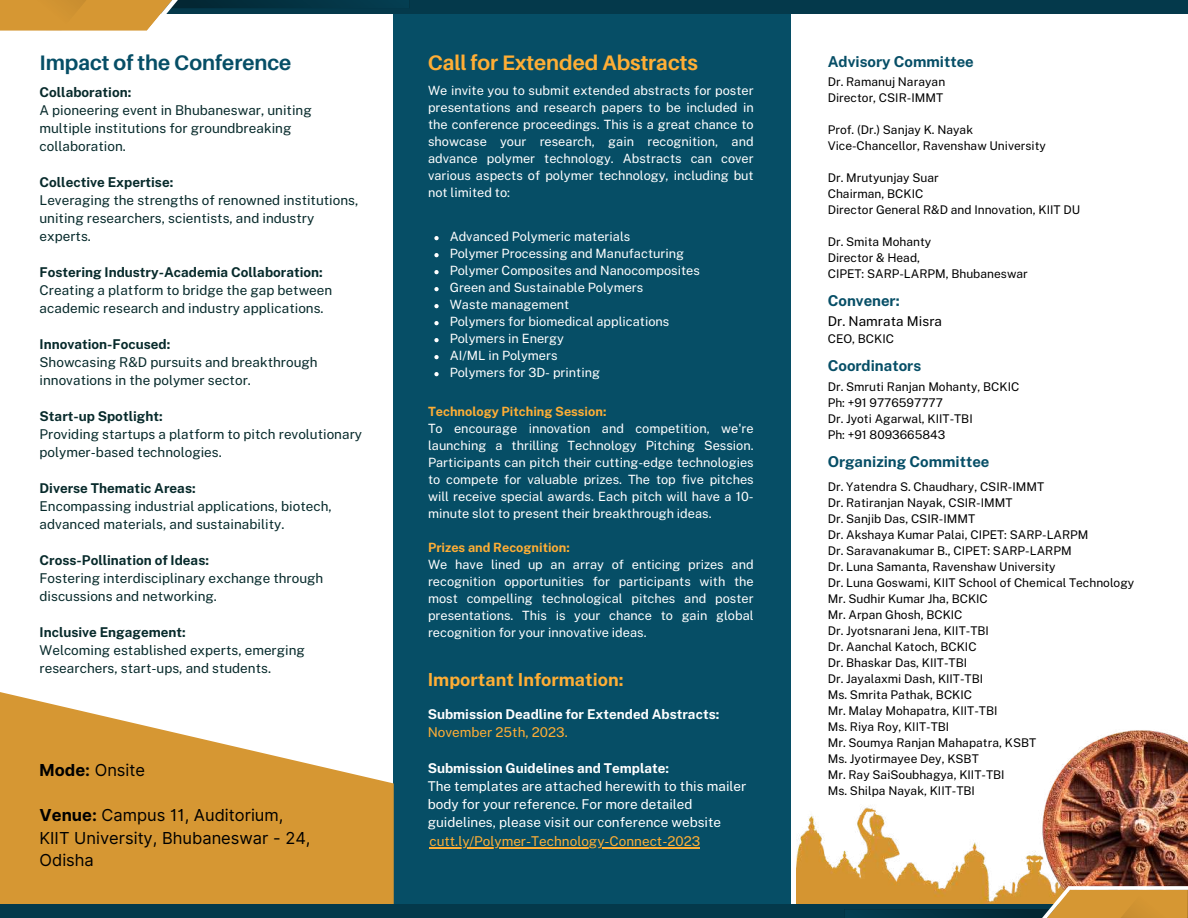
<style>
.page{position:relative;width:1188px;height:918px;background:#fff}
.page>*{position:absolute;margin:0;border:0;box-sizing:border-box;transform-origin:0 0}
.t1{font:700 21px "Aileron";color:#ffae35}
.t2{font:700 21px "Aileron";color:#064e66}
.t3{font:700 18px "Public Sans";color:#ffae35}
.t4{font:16.5px/22.5px "Inter";color:#000}
.t5{font:700 15px "Public Sans";color:#064e66}
.t6{font:13.5px/18px "Public Sans";color:#072a2b}
.t7{font:700 13.5px "Public Sans";color:#072a2b}
.t8{font:13.5px/18px "Public Sans";color:#fff}
.t9{font:700 13.5px "Public Sans";color:#fff}
.t10{font:13.5px "Public Sans";color:#ffae35}
.t11{font:13.5px "Public Sans";color:#000}
.t12{font:12.75px/17px "Public Sans";color:#fff;text-align:justify}
.t13{font:700 12.75px "Public Sans";color:#ffae35}
.t14{font:12px/16px "Public Sans";color:#000}
.s1{font-weight:700}
</style>
<div class="page">
<img style="left:796px;top:730px;width:392px;height:174px">
<div style="left:394px;top:14px;width:397px;height:890px;background:#064e66"></div>
<svg style="left:0;top:691px;width:394px;height:213px;fill:#d69733"></svg>
<div style="left:0;top:904px;width:1188px;height:14px;background:#04394b"></div>
<svg style="left:845px;top:886px;width:343px;height:32px"></svg>
<div style="left:161px;top:0;width:1027px;height:14px;background:#04394b"></div>
<svg style="left:0;top:0;width:394px;height:35px"></svg>
<hr style="left:429px;top:847px;width:271px;height:1px;background:#ffae35">
<svg style="left:434px;top:236px;width:5px;height:4px"></svg>
<svg style="left:434px;top:253px;width:5px;height:4px"></svg>
<svg style="left:434px;top:270px;width:5px;height:4px"></svg>
<svg style="left:434px;top:287px;width:5px;height:4px"></svg>
<svg style="left:434px;top:304px;width:5px;height:4px"></svg>
<svg style="left:434px;top:321px;width:5px;height:4px"></svg>
<svg style="left:434px;top:338px;width:5px;height:4px"></svg>
<svg style="left:434px;top:355px;width:5px;height:4px"></svg>
<svg style="left:434px;top:372px;width:5px;height:4px"></svg>
<h1 class="t2" style="left:40px;top:49px;width:253px">Impact of the Conference</h1>
<p class="t7" style="left:40px;top:84px;width:93px">Collaboration:</p>
<p class="t6" style="left:40px;top:101px;width:274px">A pioneering event in Bhubaneswar, uniting multiple institutions for groundbreaking collaboration.</p>
<p class="t7" style="left:40px;top:174px;width:135px">Collective Expertise:</p>
<p class="t6" style="left:40px;top:191px;width:320px">Leveraging the strengths of renowned institutions, uniting researchers, scientists, and industry experts.</p>
<p class="t7" style="left:40px;top:264px;width:285px">Fostering Industry-Academia Collaboration:</p>
<p class="t6" style="left:40px;top:281px;width:294px">Creating a platform to bridge the gap between academic research and industry applications.</p>
<p class="t7" style="left:40px;top:336px;width:132px">Innovation-Focused:</p>
<p class="t6" style="left:40px;top:353px;width:280px">Showcasing R&amp;D pursuits and breakthrough innovations in the polymer sector.</p>
<p class="t7" style="left:40px;top:408px;width:125px">Start-up Spotlight:</p>
<p class="t6" style="left:40px;top:425px;width:324px">Providing startups a platform to pitch revolutionary polymer-based technologies.</p>
<p class="t7" style="left:40px;top:480px;width:158px">Diverse Thematic Areas:</p>
<p class="t6" style="left:40px;top:497px;width:294px">Encompassing industrial applications, biotech, advanced materials, and sustainability.</p>
<p class="t7" style="left:40px;top:552px;width:171px">Cross-Pollination of Ideas:</p>
<p class="t6" style="left:40px;top:569px;width:285px">Fostering interdisciplinary exchange through discussions and networking.</p>
<p class="t7" style="left:40px;top:624px;width:148px">Inclusive Engagement:</p>
<p class="t6" style="left:40px;top:641px;width:267px">Welcoming established experts, emerging researchers, start-ups, and students.</p>
<p class="t4" style="left:40px;top:759px;width:107px"><span class="s1">Mode:</span> Onsite</p>
<p class="t4" style="left:40px;top:804px;width:273px"><span class="s1">Venue:</span> Campus 11, Auditorium,<br>KIIT University, Bhubaneswar - 24,<br>Odisha</p>
<h1 class="t1" style="left:428px;top:49px;width:272px">Call for Extended Abstracts</h1>
<p class="t12" style="left:428px;top:82px;width:327px">We invite you to submit extended abstracts for poster presentations and research papers to be included in the conference proceedings. This is a great chance to showcase your research, gain recognition, and advance polymer technology. Abstracts can cover various aspects of polymer technology, including but not limited to:</p>
<p class="t12" style="left:450px;top:228px;width:252px;text-align:left">Advanced Polymeric materials<br>Polymer Processing and Manufacturing<br>Polymer Composites and Nanocomposites<br>Green and Sustainable Polymers<br>Waste management<br>Polymers for biomedical applications<br>Polymers in Energy<br>AI/ML in Polymers<br>Polymers for 3D- printing</p>
<p class="t13" style="left:428px;top:404px;width:180px">Technology Pitching Session:</p>
<p class="t12" style="left:428px;top:420px;width:327px">To encourage innovation and competition, we're launching a thrilling Technology Pitching Session.<br>Participants can pitch their cutting-edge technologies to compete for valuable prizes. The top five pitches will receive special awards. Each pitch will have a 10- minute slot to present their breakthrough ideas.</p>
<p class="t13" style="left:428px;top:540px;width:143px">Prizes and Recognition:</p>
<p class="t12" style="left:428px;top:556px;width:327px">We have lined up an array of enticing prizes and recognition opportunities for participants with the most compelling technological pitches and poster presentations. This is your chance to gain global recognition for your innovative ideas.</p>
<h2 class="t3" style="left:428px;top:669px;width:197px">Important Information:</h2>
<p class="t9" style="left:428px;top:707px;width:293px">Submission Deadline for Extended Abstracts:</p>
<p class="t10" style="left:428px;top:725px;width:141px">November 25th, 2023.</p>
<p class="t9" style="left:428px;top:761px;width:243px">Submission Guidelines and Template:</p>
<p class="t8" style="left:428px;top:778px;width:320px">The templates are attached herewith to this mailer body for your reference. For more detailed guidelines, please visit our conference website</p>
<p class="t10" style="left:429px;top:833px;width:272px">cutt.ly/Polymer-Technology-Connect-2023</p>
<p class="t5" style="left:828px;top:52px;width:148px">Advisory Committee</p>
<p class="t14" style="left:828px;top:74px;width:119px">Dr. Ramanuj Narayan<br>Director, CSIR-IMMT</p>
<p class="t14" style="left:828px;top:138px;width:220px">Vice-Chancellor, Ravenshaw University</p>
<p class="t14" style="left:828px;top:170px;width:254px">Dr. Mrutyunjay Suar<br>Chairman, BCKIC<br>Director General R&amp;D and Innovation, KIIT DU</p>
<p class="t14" style="left:828px;top:250px;width:94px">Director &amp; Head,</p>
<p class="t14" style="left:828px;top:122px;width:147px">Prof. (Dr.) Sanjay K. Nayak</p>
<p class="t14" style="left:828px;top:234px;width:105px">Dr. Smita Mohanty</p>
<p class="t14" style="left:828px;top:266px;width:202px">CIPET: SARP-LARPM, Bhubaneswar</p>
<p class="t5" style="left:828px;top:292px;width:74px">Convener:</p>
<p class="t11" style="left:828px;top:313px;width:116px">Dr. Namrata Misra</p>
<p class="t14" style="left:828px;top:331px;width:68px">CEO, BCKIC</p>
<p class="t5" style="left:828px;top:356px;width:95px">Coordinators</p>
<p class="t14" style="left:828px;top:379px;width:193px">Dr. Smruti Ranjan Mohanty, BCKIC<br>Ph: +91 9776597777<br>Dr. Jyoti Agarwal, KIIT-TBI</p>
<p class="t14" style="left:828px;top:427px;width:119px">Ph: +91 8093665843</p>
<p class="t5" style="left:828px;top:453px;width:163px">Organizing Committee</p>
<p class="t14" style="left:828px;top:479px;width:308px">Dr. Yatendra S. Chaudhary, CSIR-IMMT<br>Dr. Ratiranjan Nayak, CSIR-IMMT<br>Dr. Sanjib Das, CSIR-IMMT<br>Dr. Akshaya Kumar Palai, CIPET: SARP-LARPM<br>Dr. Saravanakumar B., CIPET: SARP-LARPM<br>Dr. Luna Samanta, Ravenshaw University<br>Dr. Luna Goswami, KIIT School of Chemical Technology<br>Mr. Sudhir Kumar Jha, BCKIC<br>Mr. Arpan Ghosh, BCKIC<br>Dr. Jyotsnarani Jena, KIIT-TBI<br>Dr. Aanchal Katoch, BCKIC<br>Dr. Bhaskar Das, KIIT-TBI<br>Dr. Jayalaxmi Dash, KIIT-TBI<br>Ms. Smrita Pathak, BCKIC<br>Mr. Malay Mohapatra, KIIT-TBI<br>Ms. Riya Roy, KIIT-TBI<br>Mr. Soumya Ranjan Mahapatra, KSBT<br>Ms. Jyotirmayee Dey, KSBT<br>Mr. Ray SaiSoubhagya, KIIT-TBI</p>
<p class="t14" style="left:828px;top:783px;width:149px">Ms. Shilpa Nayak, KIIT-TBI</p>
</div>
